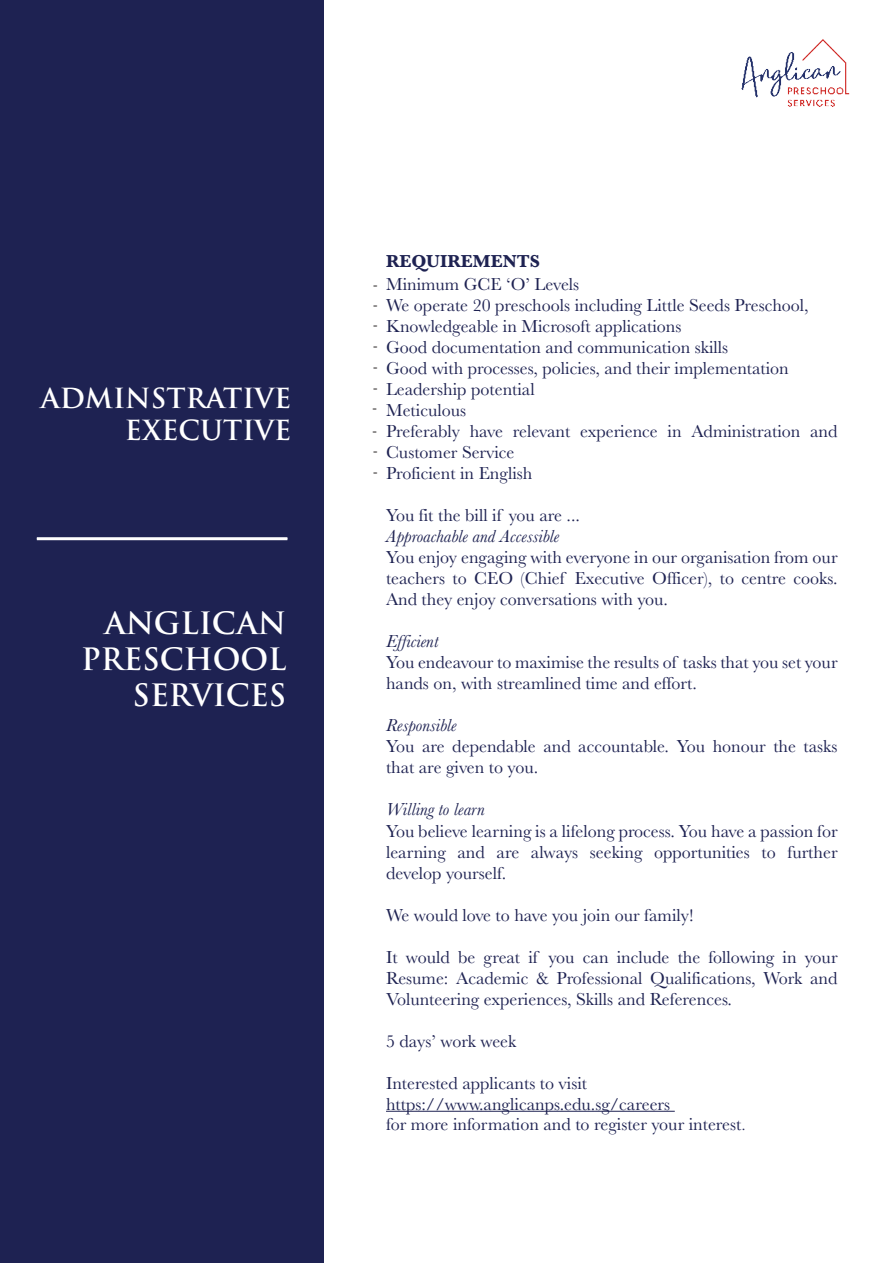
<style>
.page{position:relative;width:893px;height:1263px;background:#fff}
.page>*{position:absolute;margin:0;border:0;box-sizing:border-box;transform-origin:0 0}
.t1{font:700 30px/36px "Trajan Pro";color:#fff;text-align:right}
.t2{font:700 27px/32.4px "Trajan Pro";color:#fff;text-align:right}
.t3{font:18px/21px "Baskerville";color:#1e2252}
.t4{font:italic 18px "Baskerville";color:#1e2252}
.t5{font:700 18px "Baskerville";color:#1e2252}
.t6{font:500 15px "Big Caslon";color:#221f1f}
.s1{font-family:"Adobe Song Std";font-weight:300}
</style>
<div class="page">
<div style="left:0;top:0;width:323px;height:1263px;background:#1e2252"></div>
<hr style="left:37px;top:537px;width:250px;height:3px;background:#fefefe">
<hr style="left:386px;top:1111px;width:289px;height:1px;background:#1e2252">
<img style="left:741px;top:39px;width:109px;height:67px">
<h2 class="t2" style="left:41px;top:382px;width:252px">ADMINSTRATIVE<br>EXECUTIVE</h2>
<h1 class="t1" style="left:81px;top:606px;width:207px">ANGLICAN<br>PRESCHOOL<br>SERVICES</h1>
<p class="t5" style="left:386px;top:255px;width:155px">REQUIREMENTS</p>
<p class="t3" style="left:386px;top:276px;width:453px">Minimum GCE ‘O’ Levels<br>We operate 20 preschools including Little Seeds Preschool, Knowledgeable in Microsoft applications<br>Good documentation and communication skills<br>Good with processes, policies, and their implementation Leadership potential<br>Meticulous<br>Preferably have relevant experience in Administration and Customer Service<br>Proficient in English</p>
<p class="t3" style="left:386px;top:507px;width:196px">You fit the bill if you are ...</p>
<p class="t4" style="left:386px;top:530px;width:175px">Approachable and Accessible</p>
<p class="t3" style="left:386px;top:549px;width:453px;text-align:justify">You enjoy engaging with everyone in our organisation from our teachers to CEO (Chief Executive Officer), to centre cooks.<br>And they enjoy conversations with you.</p>
<p class="t4" style="left:386px;top:635px;width:54px">Efficient</p>
<p class="t3" style="left:386px;top:654px;width:453px">You endeavour to maximise the results of tasks that you set your hands on, with streamlined time and effort.</p>
<p class="t4" style="left:386px;top:719px;width:72px">Responsible</p>
<p class="t3" style="left:386px;top:738px;width:453px">You are dependable and accountable. You honour the tasks that are given to you.</p>
<p class="t4" style="left:386px;top:803px;width:100px">Willing to learn</p>
<p class="t3" style="left:386px;top:822px;width:453px;text-align:justify">You believe learning is a lifelong process. You have a passion for learning and are always seeking opportunities to further develop yourself.</p>
<p class="t3" style="left:386px;top:906px;width:309px">We would love to have you join our family!</p>
<p class="t3" style="left:386px;top:948px;width:453px;text-align:justify">It would be great if you can include the following in your Resume: Academic &amp; Professional Qualifications, Work and Volunteering experiences, Skills and References.</p>
<p class="t3" style="left:386px;top:1032px;width:132px">5 days’ work week</p>
<p class="t3" style="left:386px;top:1074px;width:361px">Interested applicants to visit https://www.anglicanps.edu.sg/careers<br>for more information and to register your interest<span class="s1">.</span></p>
<p class="t6" style="left:373px;top:276px;width:5px">-</p>
<p class="t6" style="left:373px;top:316px;width:5px">-</p>
<p class="t6" style="left:373px;top:296px;width:5px">-</p>
<p class="t6" style="left:373px;top:337px;width:5px">-</p>
<p class="t6" style="left:373px;top:358px;width:5px">-</p>
<p class="t6" style="left:373px;top:379px;width:5px">-</p>
<p class="t6" style="left:373px;top:399px;width:5px">-</p>
<p class="t6" style="left:373px;top:422px;width:5px">-</p>
<p class="t6" style="left:373px;top:442px;width:5px">-</p>
<p class="t6" style="left:373px;top:463px;width:5px">-</p>
</div>
